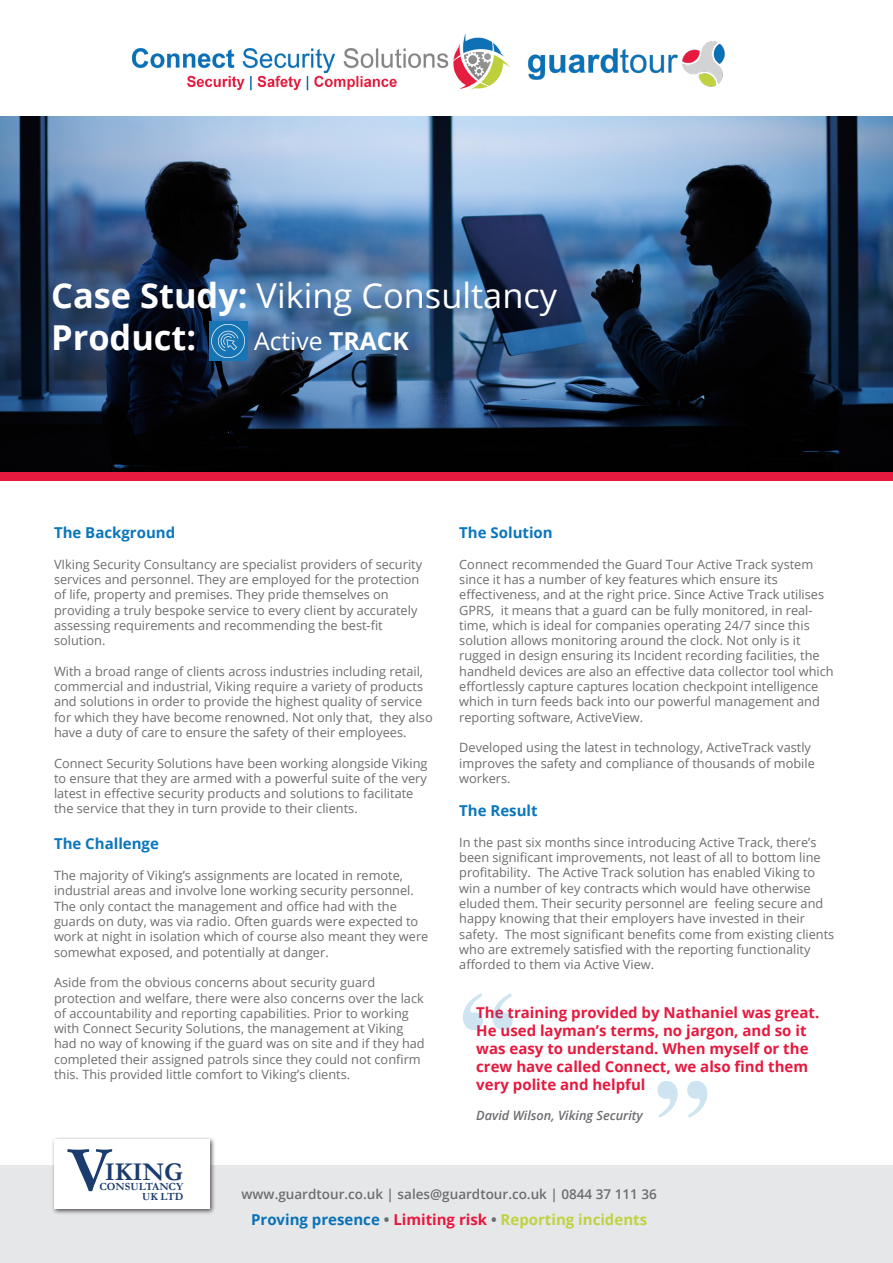
<style>
.page{position:relative;width:893px;height:1263px;background:#fff}
.page>*{position:absolute;margin:0;border:0;box-sizing:border-box;transform-origin:0 0}
.t1{font:700 109.95px "Times";color:#0a76bc}
.t2{font:700 65.1px "Garamond";color:#1a3c6e}
.t3{font:34.35px "Open Sans";color:#fff}
.t4{font:700 34.35px "Open Sans";color:#fff}
.t5{font:700 25.8px "Garamond";color:#1a3c6e}
.t6{font:24.75px "Open Sans";color:#fff}
.t7{font:700 15px "Open Sans";color:#e6193e}
.t8{font:700 15px "Open Sans";color:#c0d23f}
.t9{font:700 15px "Open Sans";color:#0a76bc}
.t10{font:600 13.5px "Open Sans";color:#6c6d70}
.t11{font:12.75px/15.3px "Open Sans";color:#6c6d70}
.t12{font:italic 600 12.75px "Open Sans";color:#6c6d70}
.t13{font:700 10.95px "Garamond";color:#1a3c6e}
.s1{font-weight:700}
.s2{color:#0971b8}
.s3{color:#6c6d70}
.s4{color:#e6193e}
</style>
<div class="page">
<div style="left:0;top:1165px;width:893px;height:98px;background:#e6e7e9"></div>
<img style="left:0;top:117px;width:893px;height:355px">
<div style="left:0;top:472px;width:893px;height:8px;background:#e6193e"></div>
<img style="left:528px;top:41px;width:197px;height:46px">
<img style="left:131px;top:33px;width:379px;height:58px">
<div style="left:51px;top:1137px;width:165px;height:78px;background:#231f20;opacity:.75"></div>
<div style="left:54px;top:1140px;width:155px;height:69px;background:#fff"></div>
<img style="left:210px;top:322px;width:38px;height:38px">
<p class="t3" style="left:51px;top:272px;width:508px"><span class="s1">Case Study:</span> Viking Consultancy</p>
<p class="t4" style="left:51px;top:314px;width:147px">Product:</p>
<p class="t6" style="left:254px;top:324px;width:156px">Active <span class="s1">TRACK</span></p>
<p class="t9" style="left:54px;top:522px;width:123px">The Background</p>
<p class="t11" style="left:54px;top:556px;width:370px">VIking Security Consultancy are specialist providers of security services and personnel. They are employed for the protection of life, property and premises. They pride themselves on providing a truly bespoke service to every client by accurately assessing requirements and recommending the best-fit solution.</p>
<p class="t11" style="left:54px;top:663px;width:380px">With a broad range of clients across industries including retail, commercial and industrial, Viking require a variety of products and solutions in order to provide the highest quality of service for which they have become renowned. Not only that, they also have a duty of care to ensure the safety of their employees.</p>
<p class="t11" style="left:54px;top:755px;width:375px">Connect Security Solutions have been working alongside Viking to ensure that they are armed with a powerful suite of the very latest in effective security products and solutions to facilitate the service that they in turn provide to their clients.</p>
<p class="t9" style="left:54px;top:833px;width:106px">The Challenge</p>
<p class="t11" style="left:54px;top:867px;width:376px">The majority of Viking’s assignments are located in remote, industrial areas and involve lone working security personnel.<br>The only contact the management and office had with the guards on duty, was via radio. Often guards were expected to work at night in isolation which of course also meant they were somewhat exposed, and potentially at danger.</p>
<p class="t11" style="left:54px;top:974px;width:372px">Aside from the obvious concerns about security guard protection and welfare, there were also concerns over the lack of accountability and reporting capabilities. Prior to working with Connect Security Solutions, the management at Viking had no way of knowing if the guard was on site and if they had completed their assigned patrols since they could not confirm this. This provided little comfort to Viking’s clients.</p>
<p class="t9" style="left:459px;top:522px;width:95px">The Solution</p>
<p class="t11" style="left:459px;top:556px;width:376px">Connect recommended the Guard Tour Active Track system since it has a number of key features which ensure its effectiveness, and at the right price. Since Active Track utilises GPRS, it means that a guard can be fully monitored, in real&shy;time, which is ideal for companies operating 24/7 since this solution allows monitoring around the clock. Not only is it rugged in design ensuring its Incident recording facilities, the handheld devices are also an effective data collector tool which effortlessly capture captures location checkpoint intelligence which in turn feeds back into our powerful management and reporting software, ActiveView.</p>
<p class="t11" style="left:459px;top:740px;width:357px">Developed using the latest in technology, ActiveTrack vastly improves the safety and compliance of thousands of mobile workers.</p>
<p class="t9" style="left:459px;top:800px;width:80px">The Result</p>
<p class="t11" style="left:459px;top:834px;width:377px">In the past six months since introducing Active Track, there’s been significant improvements, not least of all to bottom line profitability. The Active Track solution has enabled Viking to win a number of key contracts which would have otherwise eluded them. Their security personnel are feeling secure and happy knowing that their employers have invested in their safety. The most significant benefits come from existing clients who are extremely satisfied with the reporting functionality afforded to them via Active View.</p>
<p class="t7" style="left:476px;top:1002px;width:345px">The training provided by Nathaniel was great.</p>
<p class="t7" style="left:476px;top:1020px;width:332px">He used layman’s terms, no jargon, and so it</p>
<p class="t7" style="left:476px;top:1038px;width:334px">was easy to understand. When myself or the</p>
<p class="t7" style="left:476px;top:1056px;width:333px">crew have called Connect, we also find them</p>
<p class="t7" style="left:476px;top:1074px;width:171px">very polite and helpful</p>
<p class="t12" style="left:476px;top:1107px;width:168px">David Wilson, Viking Security</p>
<h1 class="t1" style="left:459px;top:927px;width:56px">“</h1>
<h1 class="t1" style="left:711px;top:1184px;width:56px;rotate:-180deg">“</h1>
<p class="t2" style="left:68px;top:1131px;width:45px">V</p>
<p class="t5" style="left:105px;top:1156px;width:80px">IKING</p>
<p class="t13" style="left:99px;top:1180px;width:85px">CONSULTANCY</p>
<p class="t13" style="left:142px;top:1190px;width:43px">UK LTD</p>
<p class="t10" style="left:242px;top:1185px;width:417px">www.guardtour.co.uk | sales@guardtour.co.uk | 0844 37 111 36</p>
<p class="t8" style="left:251px;top:1209px;width:398px"><span class="s2">Proving presence</span> <span class="s3">•</span> <span class="s4">Limiting risk</span> <span class="s3">•</span> Reporting incidents</p>
</div>
